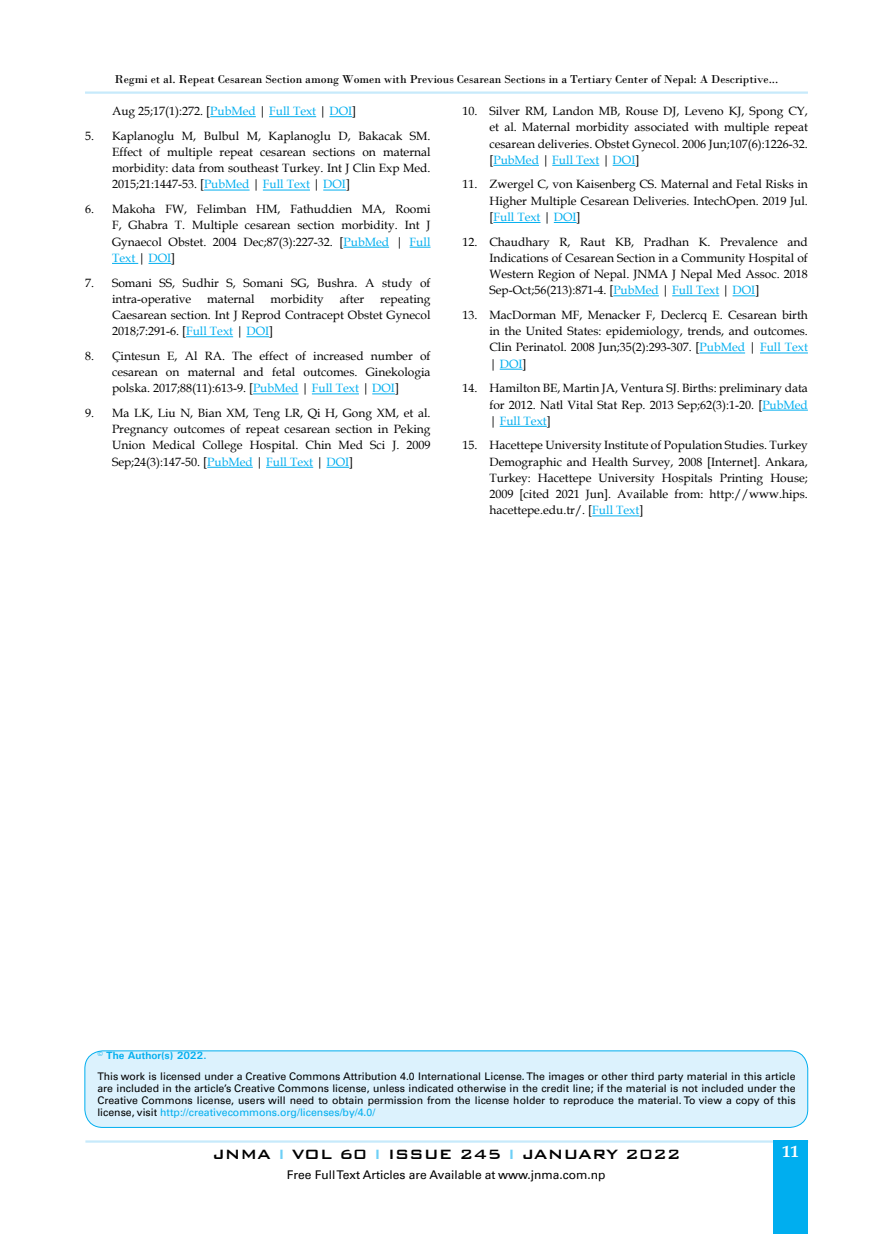
<style>
.page{position:relative;width:893px;height:1234px;background:#fff}
.page>*{position:absolute;margin:0;border:0;box-sizing:border-box;transform-origin:0 0}
.t1{font:500 18px "Bank Gothic BT";color:#000}
.t2{font:700 16.5px "Book Antiqua";color:#fff}
.t3{font:12px/16.2px "Book Antiqua";color:#000;text-align:justify}
.Introduction{font:12px "Bodoni";color:#000}
.t4{font:12px "Univers";color:#000}
.Normal_wrd_2{font:10.5px/12px "Univers";color:#000;text-align:justify}
.Normal_wrd_2-2{font:700 10.5px "Univers";color:#00aeef}
.s1{color:#00aeef}
.s2{color:#6dcff6}
</style>
<div class="page">
<hr style="left:85px;top:1140px;width:723px;height:2px;background:#c7eafb">
<div style="left:774px;top:1139px;width:34px;height:94px;background:#00aeef"></div>
<hr style="left:85px;top:91px;width:723px;height:3px;background:#c7eafb">
<hr style="left:210px;top:116px;width:46px;height:1px;background:#00aeef">
<hr style="left:269px;top:116px;width:47px;height:1px;background:#00aeef">
<svg style="left:329px;top:116px;width:23px;height:1px"></svg>
<hr style="left:204px;top:190px;width:46px;height:1px;background:#00aeef">
<hr style="left:263px;top:190px;width:47px;height:1px;background:#00aeef">
<svg style="left:323px;top:190px;width:23px;height:1px"></svg>
<hr style="left:344px;top:247px;width:45px;height:1px;background:#00aeef">
<svg style="left:410px;top:247px;width:21px;height:1px"></svg>
<svg style="left:112px;top:263px;width:26px;height:1px"></svg>
<svg style="left:149px;top:263px;width:22px;height:1px"></svg>
<hr style="left:186px;top:336px;width:47px;height:1px;background:#00aeef">
<svg style="left:246px;top:336px;width:23px;height:1px"></svg>
<hr style="left:253px;top:393px;width:46px;height:1px;background:#00aeef">
<hr style="left:312px;top:393px;width:47px;height:1px;background:#00aeef">
<svg style="left:372px;top:393px;width:23px;height:1px"></svg>
<hr style="left:207px;top:467px;width:46px;height:1px;background:#00aeef">
<hr style="left:266px;top:467px;width:47px;height:1px;background:#00aeef">
<svg style="left:326px;top:467px;width:23px;height:1px"></svg>
<hr style="left:493px;top:165px;width:46px;height:1px;background:#00aeef">
<hr style="left:552px;top:165px;width:47px;height:1px;background:#00aeef">
<svg style="left:613px;top:165px;width:22px;height:1px"></svg>
<hr style="left:493px;top:222px;width:48px;height:1px;background:#00aeef">
<svg style="left:554px;top:222px;width:23px;height:1px"></svg>
<hr style="left:613px;top:295px;width:46px;height:1px;background:#00aeef">
<hr style="left:672px;top:295px;width:47px;height:1px;background:#00aeef">
<svg style="left:733px;top:295px;width:22px;height:1px"></svg>
<hr style="left:700px;top:352px;width:45px;height:1px;background:#00aeef">
<hr style="left:760px;top:352px;width:48px;height:1px;background:#00aeef">
<svg style="left:500px;top:369px;width:22px;height:1px"></svg>
<hr style="left:762px;top:409px;width:46px;height:1px;background:#00aeef">
<hr style="left:500px;top:426px;width:47px;height:1px;background:#00aeef">
<hr style="left:592px;top:515px;width:47px;height:1px;background:#00aeef">
<div style="left:85px;top:1050px;width:723px;height:77px;background:#dcf2fd;border-radius:18px"></div>
<div style="left:85px;top:1050px;width:723px;height:77px;border:1px solid #00aeef;border-radius:18px"></div>
<p class="Introduction" style="left:115px;top:72px;width:665px">Regmi et al. Repeat Cesarean Section among Women with Previous Cesarean Sections in a Tertiary Center of Nepal: A Descriptive...</p>
<p class="t3" style="left:112px;top:103px;width:246px">Aug 25;17(1):272. [<span class="s1">PubMed</span> | <span class="s1">Full Text</span> | <span class="s1">DOI</span>]</p>
<p class="t3" style="left:112px;top:127px;width:320px;text-indent:-27px">5. Kaplanoglu M, Bulbul M, Kaplanoglu D, Bakacak SM.<br>Effect of multiple repeat cesarean sections on maternal morbidity: data from southeast Turkey. Int J Clin Exp Med.<br>2015;21:1447-53. [<span class="s1">PubMed</span> | <span class="s1">Full Text</span> | <span class="s1">DOI</span>]</p>
<p class="t3" style="left:112px;top:201px;width:320px;text-indent:-27px">6. Makoha FW, Felimban HM, Fathuddien MA, Roomi F, Ghabra T. Multiple cesarean section morbidity. Int J Gynaecol Obstet. 2004 Dec;87(3):227-32. [<span class="s1">PubMed</span> | <span class="s1">Full Text</span> | <span class="s1">DOI</span>]</p>
<p class="t3" style="left:112px;top:274px;width:320px;text-indent:-27px">7. Somani SS, Sudhir S, Somani SG, Bushra. A study of intra-operative</p>
<p class="t3" style="left:207px;top:290px;width:49px">maternal</p>
<p class="t3" style="left:271px;top:290px;width:55px">morbidity</p>
<p class="t3" style="left:340px;top:290px;width:26px">after</p>
<p class="t3" style="left:112px;top:290px;width:320px;text-indent:268px">repeating Caesarean section. Int J Reprod Contracept Obstet Gynecol 2018;7:291-6. [<span class="s1">Full Text</span> | <span class="s1">DOI</span>]</p>
<p class="t3" style="left:112px;top:347px;width:320px;text-indent:-27px">8. Çintesun E, Al RA. The effect of increased number of cesarean on maternal and fetal outcomes. Ginekologia polska. 2017;88(11):613-9. [<span class="s1">PubMed</span> | <span class="s1">Full Text</span> | <span class="s1">DOI</span>]</p>
<p class="t3" style="left:112px;top:404px;width:320px;text-indent:-27px">9. Ma LK, Liu N, Bian XM, Teng LR, Qi H, Gong XM, et al.<br>Pregnancy outcomes of repeat cesarean section in Peking Union Medical College Hospital. Chin Med Sci J. 2009<br>Sep;24(3):147-50. [<span class="s1">PubMed</span> | <span class="s1">Full Text</span> | <span class="s1">DOI</span>]</p>
<p class="t3" style="left:489px;top:103px;width:320px;text-indent:-27px">10. Silver RM, Landon MB, Rouse DJ, Leveno KJ, Spong CY, et al. Maternal morbidity associated with multiple repeat cesarean deliveries. Obstet Gynecol. 2006 Jun;107(6):1226-32. [<span class="s1">PubMed</span> | <span class="s1">Full Text</span> | <span class="s1">DOI</span>]</p>
<p class="t3" style="left:489px;top:176px;width:320px;text-indent:-27px">11. Zwergel C, von Kaisenberg CS. Maternal and Fetal Risks in Higher Multiple Cesarean Deliveries. IntechOpen. 2019 Jul. [<span class="s1">Full Text</span> | <span class="s1">DOI</span>]</p>
<p class="t3" style="left:489px;top:233px;width:320px;text-indent:-27px">12. Chaudhary R, Raut KB, Pradhan K. Prevalence and Indications of Cesarean Section in a Community Hospital of Western Region of Nepal. JNMA J Nepal Med Assoc. 2018<br>Sep-Oct;56(213):871-4. [<span class="s1">PubMed</span> | <span class="s1">Full Text</span> | <span class="s1">DOI</span>]</p>
<p class="t3" style="left:489px;top:306px;width:320px;text-indent:-27px">13. MacDorman MF, Menacker F, Declercq E. Cesarean birth in the United States: epidemiology, trends, and outcomes.<br>Clin Perinatol. 2008 Jun;35(2):293-307. [<span class="s1">PubMed</span> | <span class="s1">Full Text </span>| <span class="s1">DOI</span>]</p>
<p class="t3" style="left:489px;top:380px;width:320px;text-indent:-27px">14. Hamilton BE, Martin JA, Ventura SJ. Births: preliminary data for 2012. Natl Vital Stat Rep. 2013 Sep;62(3):1-20. [<span class="s1">PubMed </span>| <span class="s1">Full Text</span>]</p>
<p class="t3" style="left:489px;top:437px;width:320px;text-indent:-27px">15. Hacettepe University Institute of Population Studies. Turkey Demographic and Health Survey, 2008 [Internet]. Ankara, Turkey: Hacettepe University Hospitals Printing House; 2009 [cited 2021 Jun]. Available from: http://www.hips. hacettepe.edu.tr/. [<span class="s1">Full Text</span>]</p>
<p class="Normal_wrd_2-2" style="left:97px;top:1048px;width:111px">© The Author(s) 2022.</p>
<p class="Normal_wrd_2" style="left:97px;top:1069px;width:700px">This work is licensed under a Creative Commons Attribution 4.0 International License. The images or other third party material in this article are included in the article’s Creative Commons license, unless indicated otherwise in the credit line; if the material is not included under the Creative Commons license, users will need to obtain permission from the license holder to reproduce the material. To view a copy of this license, visit <span class="s1">http://creativecommons.org/licenses/by/4.0/</span></p>
<h1 class="t1" style="left:213px;top:1143px;width:469px">JNMA <span class="s2">I</span> VOL 60 <span class="s2">I</span> ISSUE 245 <span class="s2">I</span> JANUARY 2022</h1>
<p class="t4" style="left:287px;top:1167px;width:320px">Free Full Text Articles are Available at www.jnma.com.np</p>
<h2 class="t2" style="left:782px;top:1140px;width:18px">11</h2>
</div>
